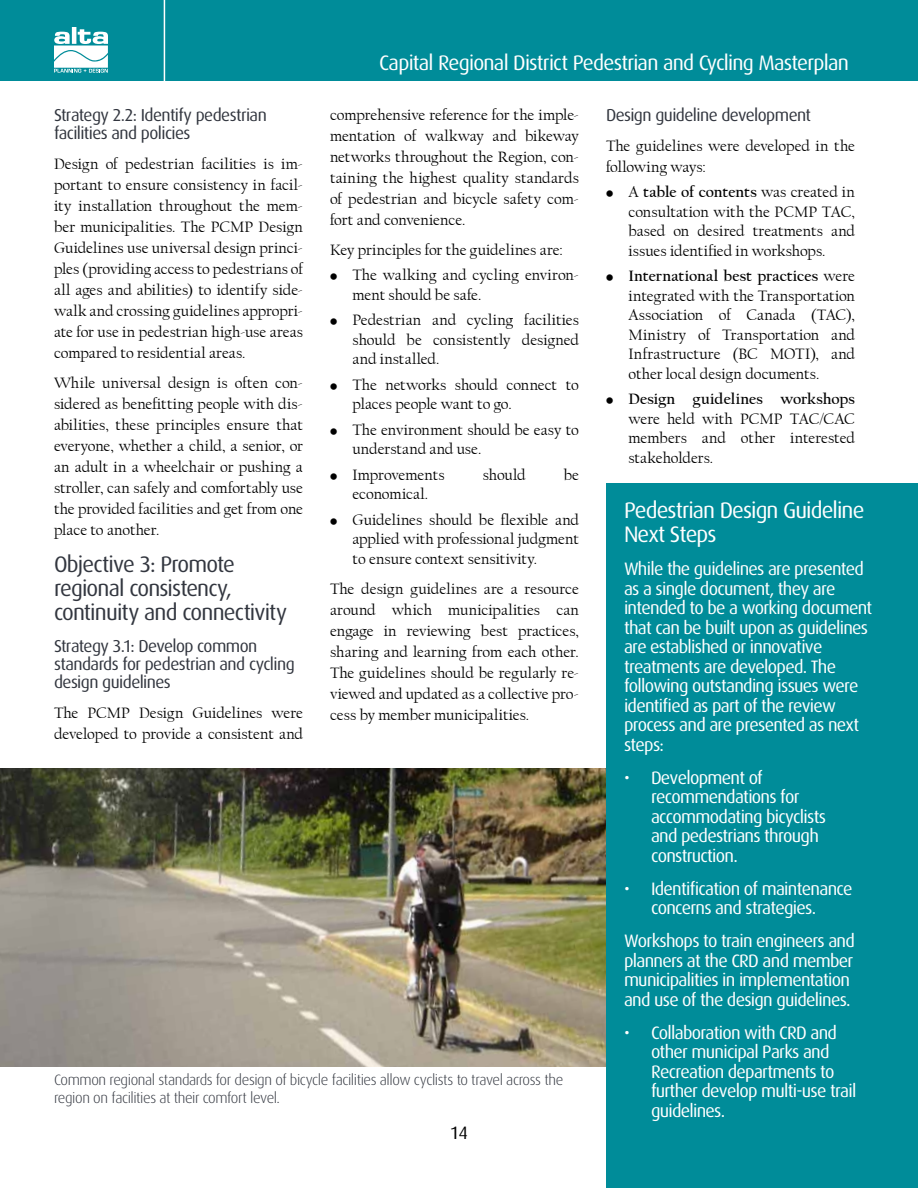
<style>
.page{position:relative;width:918px;height:1188px;background:#fff}
.page>*{position:absolute;margin:0;border:0;box-sizing:border-box;transform-origin:0 0}
.t1{font:22.5px/24px "Dax OT";letter-spacing:-.035em;color:#32363f}
.t2{font:22.5px/24px "Dax OT";letter-spacing:-.04em;color:#fff}
.t3{font:21px "Dax OT";letter-spacing:-.035em;color:#fff}
.t4{font:18px/19.5px "Dax OT";letter-spacing:-.04em;color:#fff}
.t5{font:18px "Dax OT";color:#000}
.t6{font:17.25px/18px "Dax OT";letter-spacing:-.035em;color:#32363f}
.t7{font:15.75px/21px "Californian FB";color:#000}
.t8{font:300 15px/18px "Dax OT";letter-spacing:-.03em;color:#32363f}
.s1{font-weight:700}
</style>
<div class="page">
<div style="left:0;top:0;width:918px;height:81px;background:#008c99"></div>
<svg style="left:54px;top:27px;width:54px;height:46px"></svg>
<hr style="left:164px;top:0;width:1px;height:94px;background:#fff">
<img style="left:0;top:768px;width:606px;height:299px">
<div style="left:606px;top:483px;width:312px;height:705px;background:#008c99"></div>
<h2 class="t3" style="left:379px;top:43px;width:471px">Capital Regional District Pedestrian and Cycling Masterplan</h2>
<p class="t7" style="left:330px;top:104px;width:251px;text-align:justify">comprehensive reference for the imple&shy;mentation of walkway and bikeway networks throughout the Region, con&shy;taining the highest quality standards of pedestrian and bicycle safety com&shy;fort and convenience.</p>
<p class="t7" style="left:330px;top:237px;width:251px;line-height:25.5px">Key principles for the guidelines are:<br>Ū The walking and cycling environ-</p>
<p class="t7" style="left:330px;top:282px;width:251px;line-height:25.5px;text-indent:23px">ment should be safe.<br>Ū Pedestrian and cycling facilities</p>
<p class="t7" style="left:353px;top:330px;width:228px;line-height:19.5px">should be consistently designed and installed.</p>
<p class="t7" style="left:353px;top:375px;width:228px;line-height:19.5px;text-indent:-23px">Ū The networks should connect to places people want to go.</p>
<p class="t7" style="left:353px;top:420px;width:228px;line-height:19.5px;text-indent:-23px">Ū The environment should be easy to understand and use.</p>
<p class="t7" style="left:330px;top:464px;width:116px">Ū Improvements</p>
<p class="t7" style="left:483px;top:464px;width:44px">should</p>
<p class="t7" style="left:564px;top:464px;width:17px">be</p>
<p class="t7" style="left:330px;top:482px;width:251px;line-height:25.5px;text-indent:23px">economical.<br>Ū Guidelines should be flexible and</p>
<p class="t7" style="left:353px;top:530px;width:228px;line-height:19.5px">applied with professional judgment to ensure context sensitivity.</p>
<p class="t7" style="left:330px;top:578px;width:251px;text-align:justify">The design guidelines are a resource around which municipalities can engage in reviewing best practices, sharing and learning from each other.<br>The guidelines should be regularly re&shy;viewed and updated as a collective pro&shy;cess by member municipalities.</p>
<p class="t6" style="left:54px;top:103px;width:214px">Strategy 2.2: Identify pedestrian facilities and policies</p>
<p class="t7" style="left:54px;top:153px;width:251px;text-align:justify">Design of pedestrian facilities is im&shy;portant to ensure consistency in facil&shy;ity installation throughout the mem&shy;ber municipalities. The PCMP Design Guidelines use universal design princi&shy;ples (providing access to pedestrians of all ages and abilities) to identify side&shy;walk and crossing guidelines appropri&shy;ate for use in pedestrian high-use areas compared to residential areas.</p>
<p class="t7" style="left:54px;top:372px;width:251px;text-align:justify">While universal design is often con&shy;sidered as benefitting people with dis&shy;abilities, these principles ensure that everyone, whether a child, a senior, or an adult in a wheelchair or pushing a stroller, can safely and comfortably use the provided facilities and get from one place to another.</p>
<h1 class="t1" style="left:54px;top:548px;width:235px">Objective 3: Promote regional consistency, continuity and connectivity</h1>
<p class="t6" style="left:54px;top:634px;width:242px">Strategy 3.1: Develop common standards for pedestrian and cycling design guidelines</p>
<p class="t7" style="left:54px;top:702px;width:251px">The PCMP Design Guidelines were developed to provide a consistent and</p>
<p class="t6" style="left:606px;top:103px;width:207px">Design guideline development</p>
<p class="t7" style="left:606px;top:135px;width:250px">The guidelines were developed in the following ways:</p>
<p class="t7" style="left:629px;top:183px;width:228px;line-height:19.5px;text-align:justify;text-indent:-23px">Ū A <span class="s1">table of contents</span> was created in consultation with the PCMP TAC, based on desired treatments and issues identified in workshops.</p>
<p class="t7" style="left:629px;top:267px;width:228px;line-height:19.5px;text-align:justify;text-indent:-23px">Ū <span class="s1">International best practices</span> were integrated with the Transportation Association of Canada (TAC), Ministry of Transportation and Infrastructure (BC MOTI), and other local design documents.</p>
<p class="t7" style="left:629px;top:390px;width:228px;line-height:19.5px;text-align:justify;text-indent:-23px">Ū <span class="s1">Design guidelines workshops </span>were held with PCMP TAC/CAC members and other interested stakeholders.</p>
<h1 class="t2" style="left:624px;top:494px;width:242px">Pedestrian Design Guideline<br>Next Steps</h1>
<p class="t4" style="left:624px;top:556px;width:250px">While the guidelines are presented as a single document, they are intended to be a working document that can be built upon as guidelines are established or innovative treatments are developed. The following outstanding issues were identified as part of the review process and are presented as next steps:</p>
<p class="t4" style="left:651px;top:764px;width:177px;text-indent:-27px">• Development of recommendations for accommodating bicyclists and pedestrians through construction.</p>
<p class="t4" style="left:624px;top:875px;width:230px;text-align:center">• Identification of maintenance concerns and strategies.</p>
<p class="t4" style="left:624px;top:928px;width:232px">Workshops to train engineers and planners at the CRD and member municipalities in implementation and use of the design guidelines.</p>
<p class="t4" style="left:651px;top:1019px;width:207px;text-indent:-27px">• Collaboration with CRD and other municipal Parks and<br>Recreation departments to further develop multi-use trail guidelines.</p>
<p class="t8" style="left:54px;top:1068px;width:511px">Common regional standards for design of bicycle facilities allow cyclists to travel across the region on facilities at their comfort level.</p>
<p class="t5" style="left:450px;top:1115px;width:20px">14</p>
</div>
